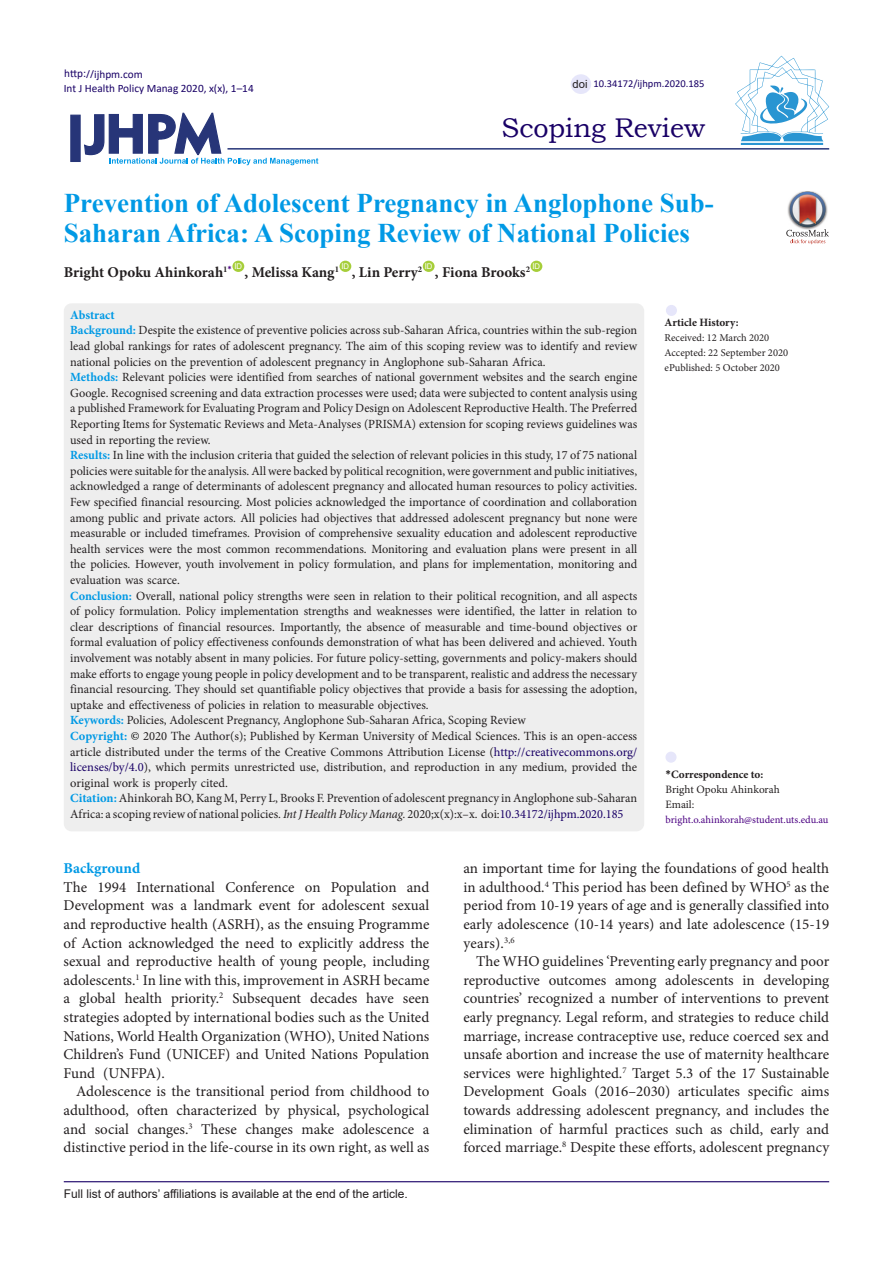
<style>
.page{position:relative;width:893px;height:1263px;background:#fff}
.page>*{position:absolute;margin:0;border:0;box-sizing:border-box;transform-origin:0 0}
.Default{font:700 27px/30px "Times New Roman";color:#0099e5}
.t1{font:27px "Bookman Old Style";color:#190066}
.t2{font:15px/18.6px "Minion Pro";color:#231f20;text-align:justify}
.Default-2{font:700 15px "Minion Pro";color:#231f20}
.heading_2{font:700 15px "Minion Pro";color:#0099e5}
.Default-3{font:12.45px/15.6px "Minion Pro";color:#231f20;text-align:justify}
.Default-4{font:700 12.45px "Minion Pro";color:#0099e5}
.t3{font:12px "Arial";color:#231f20}
.t4{font:11.25px "Calibri";color:#190066}
.t5{font:700 11.25px "Minion Pro";color:#231f20}
.t6{font:11.25px "Minion Pro";color:#231f20}
.t7{font:11.25px "Arial";color:#231f20}
.t8{font:10.5px "Minion Pro";color:#231f20}
.t9{font:10.5px "Minion Pro";color:#4b0082}
.t10{font:10.5px "Calibri";color:#190066}
.t11{font:7.8px "Arial";color:#fff}
.s1{font-weight:700;color:#0099e5}
.s2{color:#000}
.s3{color:#190066}
.s4{font-style:italic}
.s5{font-family:"Calibri"}
</style>
<div class="page">
<svg style="left:84px;top:112px;width:234px;height:53px"></svg>
<div style="left:70px;top:115px;width:11px;height:47px;background:#273578;border:1px solid #273578"></div>
<div style="left:232px;top:261px;width:12px;height:11px;background:#a6ce39;border-radius:50%"></div>
<div style="left:339px;top:261px;width:12px;height:11px;background:#a6ce39;border-radius:50%"></div>
<div style="left:423px;top:261px;width:12px;height:11px;background:#a6ce39;border-radius:50%"></div>
<div style="left:531px;top:261px;width:11px;height:11px;background:#a6ce39;border-radius:50%"></div>
<hr style="left:227px;top:148px;width:602px;height:2px;background:#273578">
<div style="left:64px;top:303px;width:580px;height:528px;background:#eee;border-radius:8px"></div>
<div style="left:665px;top:752px;width:11px;height:11px;background:#e6e6fa;border-radius:50%"></div>
<div style="left:666px;top:305px;width:11px;height:11px;background:#e6e6fa;border-radius:50%"></div>
<hr style="left:64px;top:1181px;width:765px;height:1px;background:#190066">
<hr style="left:741px;top:143px;width:82px;height:2px;background:#2995d2">
<svg style="left:735px;top:56px;width:94px;height:85px"></svg>
<div style="left:571px;top:74px;width:20px;height:20px;background:#e6e6fa;border-radius:50%"></div>
<img style="left:801px;top:191px;width:13px;height:1px">
<svg style="left:786px;top:192px;width:43px;height:52px"></svg>
<p class="t4" style="left:64px;top:66px;width:80px">http://ijhpm.com</p>
<p class="t4" style="left:64px;top:81px;width:191px">Int J Health Policy Manag 2020, x(x), 1–14</p>
<p class="t7" style="left:573px;top:76px;width:17px">doi</p>
<p class="t10" style="left:593px;top:76px;width:112px">10.34172/ijhpm.2020.185</p>
<p class="t1" style="left:502px;top:110px;width:205px">Scoping Review</p>
<p class="Default" style="left:64px;top:188px;width:652px">Prevention of Adolescent Pregnancy in Anglophone Sub-<br>Saharan Africa: A Scoping Review of National Policies</p>
<p class="Default-2" style="left:64px;top:262px;width:170px">Bright Opoku Ahinkorah<sup>1</sup><sup>*</sup></p>
<p class="t11" style="left:234px;top:261px;width:9px">ID</p>
<p class="t11" style="left:341px;top:261px;width:9px">ID</p>
<p class="t11" style="left:425px;top:261px;width:9px">ID</p>
<p class="t11" style="left:532px;top:261px;width:9px">ID</p>
<p class="Default-2" style="left:245px;top:262px;width:96px">, Melissa Kang<sup>1</sup></p>
<p class="Default-2" style="left:352px;top:262px;width:72px">, Lin Perry<sup>2</sup></p>
<p class="Default-2" style="left:435px;top:262px;width:97px">, Fiona Brooks<sup>2</sup></p>
<p class="Default-4" style="left:70px;top:306px;width:46px">Abstract</p>
<p class="Default-3" style="left:70px;top:323px;width:568px"><span class="s1">Background:</span> Despite the existence of preventive policies across sub-Saharan Africa, countries within the sub-region lead global rankings for rates of adolescent pregnancy. The aim of this scoping review was to identify and review national policies on the prevention of adolescent pregnancy in Anglophone sub-Saharan Africa.</p>
<p class="Default-3" style="left:70px;top:369px;width:569px"><span class="s1">Methods:</span> Relevant policies were identified from searches of national government websites and the search engine Google. Recognised screening and data extraction processes were used; data were subjected to content analysis using a published Framework for Evaluating Program and Policy Design on Adolescent Reproductive Health. The Preferred Reporting Items for Systematic Reviews and Meta-Analyses (PRISMA) extension for scoping reviews guidelines was used in reporting the review.</p>
<p class="Default-3" style="left:70px;top:447px;width:569px"><span class="s1">Results:</span> In line with the inclusion criteria that guided the selection of relevant policies in this study, 17 of 75 national policies were suitable for the analysis. All were backed by political recognition, were government and public initiatives, acknowledged a range of determinants of adolescent pregnancy and allocated human resources to policy activities.<br>Few specified financial resourcing. Most policies acknowledged the importance of coordination and collaboration among public and private actors. All policies had objectives that addressed adolescent pregnancy but none were measurable or included timeframes. Provision of comprehensive sexuality education and adolescent reproductive health services were the most common recommendations. Monitoring and evaluation plans were present in all the policies. However, youth involvement in policy formulation, and plans for implementation, monitoring and evaluation was scarce.</p>
<p class="Default-3" style="left:70px;top:588px;width:569px"><span class="s1">Conclusion:</span> Overall, national policy strengths were seen in relation to their political recognition, and all aspects of policy formulation. Policy implementation strengths and weaknesses were identified, the latter in relation to clear descriptions of financial resources. Importantly, the absence of measurable and time-bound objectives or formal evaluation of policy effectiveness confounds demonstration of what has been delivered and achieved. Youth involvement was notably absent in many policies. For future policy-setting, governments and policy-makers should make efforts to engage young people in policy development and to be transparent, realistic and address the necessary financial resourcing. They should set quantifiable policy objectives that provide a basis for assessing the adoption, uptake and effectiveness of policies in relation to measurable objectives.</p>
<p class="Default-3" style="left:70px;top:713px;width:457px"><span class="s1">Keywords:</span> Policies, Adolescent Pregnancy, Anglophone Sub-Saharan Africa, Scoping Review</p>
<p class="Default-3" style="left:70px;top:728px;width:569px"><span class="s1">Copyright:</span> <span class="s2">©</span> 2020 The Author(s); Published by Kerman University of Medical Sciences. This is an open-access article distributed under the terms of the Creative Commons Attribution License (<span class="s3">http://creativecommons.org/ licenses/by/4.0</span>), which permits unrestricted use, distribution, and reproduction in any medium, provided the original work is properly cited.</p>
<p class="Default-3" style="left:70px;top:791px;width:568px"><span class="s1">Citation:</span> Ahinkorah BO, Kang M, Perry L, Brooks F. Prevention of adolescent pregnancy in Anglophone sub-Saharan<br>Africa: a scoping review of national policies. <span class="s4">Int J Health Policy Manag.</span> 2020;x(x):x–x. doi:<span class="s3">10.34172/ijhpm.2020.185</span></p>
<p class="t5" style="left:664px;top:315px;width:76px">Article History:</p>
<p class="t8" style="left:664px;top:331px;width:106px">Received: 12 March 2020</p>
<p class="t8" style="left:664px;top:346px;width:125px">Accepted: 22 September 2020</p>
<p class="t8" style="left:664px;top:361px;width:117px">ePublished: 5 October 2020</p>
<p class="t5" style="left:665px;top:766px;width:99px"><span class="s5">*</span>Correspondence to:</p>
<p class="t6" style="left:665px;top:781px;width:116px">Bright Opoku Ahinkorah</p>
<p class="t6" style="left:665px;top:796px;width:30px">Email:</p>
<p class="t9" style="left:665px;top:812px;width:165px">bright.o.ahinkorah@student.uts.edu.au</p>
<p class="heading_2" style="left:64px;top:858px;width:78px">Background</p>
<p class="t2" style="left:64px;top:878px;width:367px">The 1994 International Conference on Population and Development was a landmark event for adolescent sexual and reproductive health (ASRH), as the ensuing Programme of Action acknowledged the need to explicitly address the sexual and reproductive health of young people, including adolescents.<sup>1</sup> In line with this, improvement in ASRH became a global health priority.<sup>2</sup> Subsequent decades have seen strategies adopted by international bodies such as the United Nations, World Health Organization (WHO), United Nations Children’s Fund (UNICEF) and United Nations Population Fund (UNFPA).</p>
<p class="t2" style="left:64px;top:1082px;width:367px;text-indent:13px">Adolescence is the transitional period from childhood to adulthood, often characterized by physical, psychological and social changes.<sup>3</sup> These changes make adolescence a distinctive period in the life-course in its own right, as well as</p>
<p class="t3" style="left:64px;top:1185px;width:346px">Full list of authors’ affiliations is available at the end of the article.</p>
<p class="t2" style="left:463px;top:859px;width:367px">an important time for laying the foundations of good health in adulthood.<sup>4</sup> This period has been defined by WHO<sup>5</sup> as the period from 10-19 years of age and is generally classified into early adolescence (10-14 years) and late adolescence (15-19 years).<sup>3,6</sup></p>
<p class="t2" style="left:463px;top:952px;width:367px;text-indent:13px">The WHO guidelines ‘Preventing early pregnancy and poor reproductive outcomes among adolescents in developing countries’ recognized a number of interventions to prevent early pregnancy. Legal reform, and strategies to reduce child marriage, increase contraceptive use, reduce coerced sex and unsafe abortion and increase the use of maternity healthcare services were highlighted.<sup>7</sup> Target 5.3 of the 17 Sustainable Development Goals (2016–2030) articulates specific aims towards addressing adolescent pregnancy, and includes the elimination of harmful practices such as child, early and forced marriage.<sup>8</sup> Despite these efforts, adolescent pregnancy</p>
</div>
